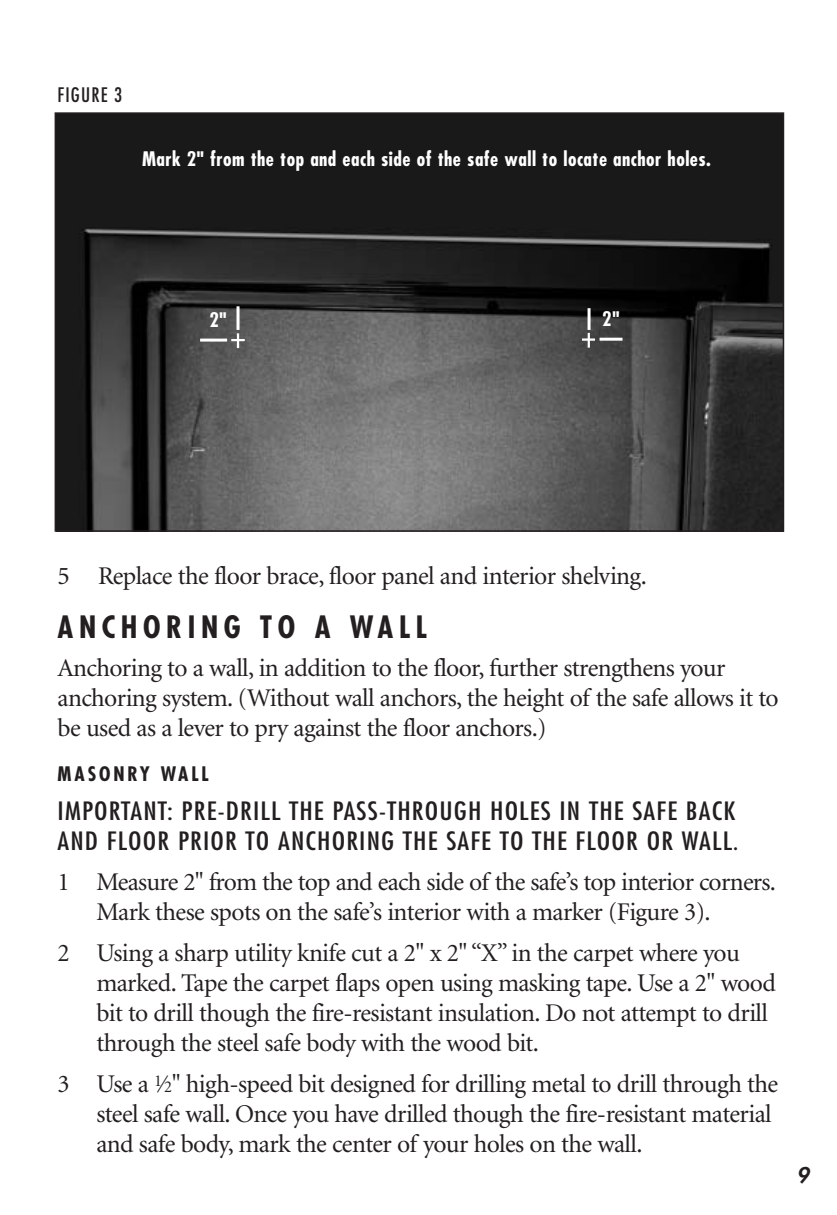
<style>
.page{position:relative;width:837px;height:1215px;background:#fff}
.page>*{position:absolute;margin:0;border:0;box-sizing:border-box;transform-origin:0 0}
.t1{font:700 condensed 30px "Futura";letter-spacing:.185em;color:#231f20}
.t2{font:25.5px/30px "Minion";letter-spacing:-.025em;color:#231f20}
.t3{font:condensed 24.6px/30px "Futura";letter-spacing:.04em;color:#231f20;scale:1.15 1}
.t4{font:italic 800 21px "Futura";color:#231f20}
.t5{font:700 condensed 19.5px "Futura";letter-spacing:.025em;color:#fff}
.t6{font:700 condensed 19.5px "Futura";letter-spacing:.145em;color:#231f20}
.t7{font:condensed 19.5px "Futura";letter-spacing:.06em;color:#231f20}
.s1{font-size:16.5px}
</style>
<div class="page">
<svg style="left:54px;top:112px;width:731px;height:420px;background:#3a3a3a"></svg>
<p class="t7" style="left:58px;top:86px;width:66px">FIGURE 3</p>
<p class="t5" style="left:142px;top:150px;width:570px">Mark 2" from the top and each side of the safe wall to locate anchor holes.</p>
<p class="t5" style="left:209px;top:311px;width:19px">2"</p>
<p class="t5" style="left:602px;top:310px;width:19px">2"</p>
<p class="t2" style="left:58px;top:562px;width:590px">5 Replace the floor brace, floor panel and interior shelving.</p>
<p class="t1" style="left:58px;top:613px;width:371px">ANCHORING TO A WALL</p>
<p class="t2" style="left:58px;top:655px;width:722px">Anchoring to a wall, in addition to the floor, further strengthens your anchoring system. (Without wall anchors, the height of the safe allows it to be used as a lever to pry against the floor anchors.)</p>
<p class="t6" style="left:58px;top:765px;width:153px">MASONRY WALL</p>
<p class="t3" style="left:58px;top:797px;width:593px">IMPORTANT: PRE-DRILL THE PASS-THROUGH HOLES IN THE SAFE BACK<br>AND FLOOR PRIOR TO ANCHORING THE SAFE TO THE FLOOR OR WALL.</p>
<p class="t2" style="left:96px;top:869px;width:680px;text-indent:-39px">1 Measure 2" from the top and each side of the safe’s top interior corners.<br>Mark these spots on the safe’s interior with a marker (Figure 3).</p>
<p class="t2" style="left:96px;top:940px;width:680px;text-indent:-39px">2 Using a sharp utility knife cut a 2" x 2" “X” in the carpet where you marked. Tape the carpet flaps open using masking tape. Use a 2" wood bit to drill though the fire-resistant insulation. Do not attempt to drill through the steel safe body with the wood bit.</p>
<p class="t2" style="left:96px;top:1071px;width:683px;text-indent:-39px">3 Use a <sup>1</sup>⁄<span class="s1">2</span>" high-speed bit designed for drilling metal to drill through the steel safe wall. Once you have drilled though the fire-resistant material and safe body, mark the center of your holes on the wall.</p>
<p class="t4" style="left:796px;top:1165px;width:14px">9</p>
</div>
